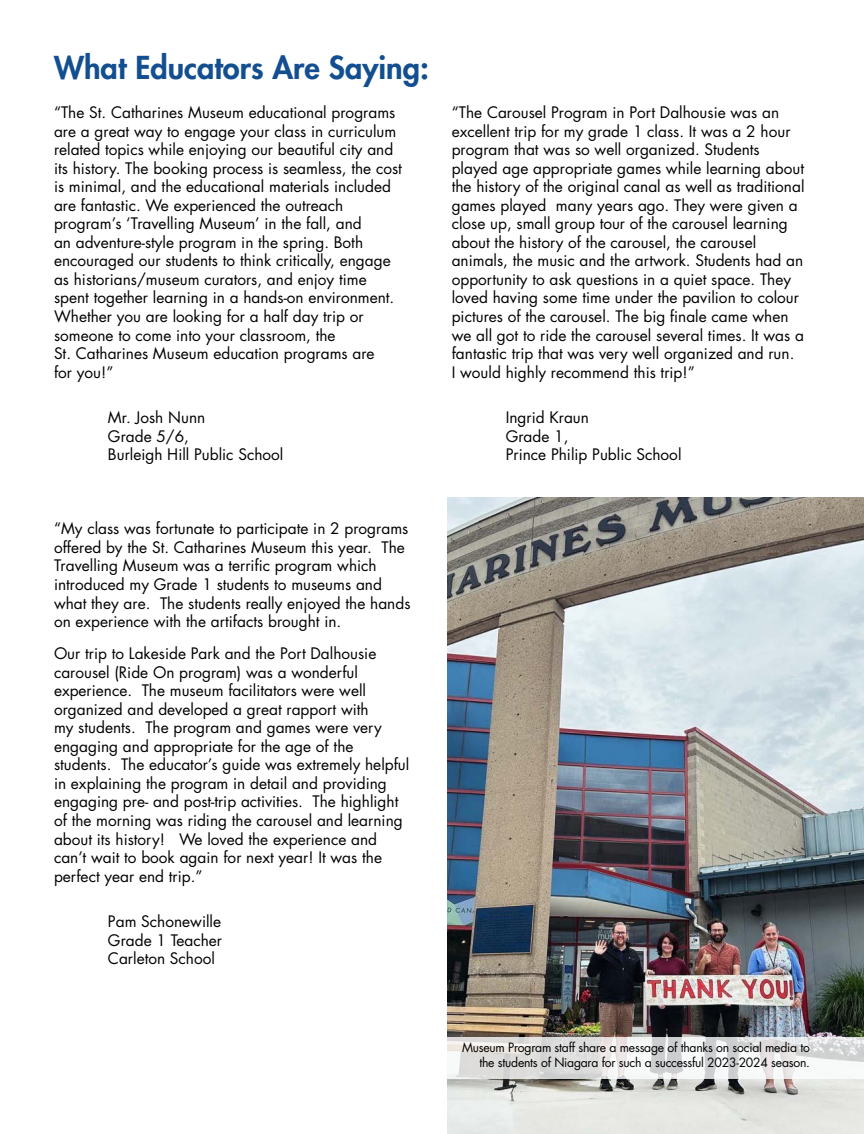
<style>
.page{position:relative;width:864px;height:1134px;background:#fff}
.page>*{position:absolute;margin:0;border:0;box-sizing:border-box;transform-origin:0 0}
.Page_Title{font:800 30.75px "Futura Std";color:#134f90}
.Body_2_Column{font:15.45px/18.6px "Futura Std";color:#000}
.Caption_Alt_text{font:12.45px/15px "Futura Std";letter-spacing:-.02em;color:#000;text-align:right}
</style>
<div class="page">
<img style="left:447px;top:498px;width:417px;height:636px">
<svg style="left:447px;top:1037px;width:417px;height:42px"></svg>
<p class="Page_Title" style="left:54px;top:49px;width:376px">What Educators Are Saying:</p>
<p class="Body_2_Column" style="left:54px;top:103px;width:349px">“The St. Catharines Museum educational programs are a great way to engage your class in curriculum related topics while enjoying our beautiful city and its history. The booking process is seamless, the cost is minimal, and the educational materials included are fantastic. We experienced the outreach program’s ‘Travelling Museum’ in the fall, and<br>an adventure-style program in the spring. Both encouraged our students to think critically, engage as historians/museum curators, and enjoy time spent together learning in a hands-on environment.<br>Whether you are looking for a half day trip or someone to come into your classroom, the<br>St. Catharines Museum education programs are<br>for you!”</p>
<p class="Body_2_Column" style="left:108px;top:408px;width:99px">Mr. Josh Nunn</p>
<p class="Body_2_Column" style="left:108px;top:427px;width:83px">Grade 5/6,</p>
<p class="Body_2_Column" style="left:108px;top:445px;width:177px">Burleigh Hill Public School</p>
<p class="Body_2_Column" style="left:54px;top:520px;width:358px">“My class was fortunate to participate in 2 programs offered by the St. Catharines Museum this year. The Travelling Museum was a terrific program which introduced my Grade 1 students to museums and what they are. The students really enjoyed the hands on experience with the artifacts brought in.</p>
<p class="Body_2_Column" style="left:54px;top:644px;width:357px">Our trip to Lakeside Park and the Port Dalhousie carousel (Ride On program) was a wonderful experience. The museum facilitators were well organized and developed a great rapport with<br>my students. The program and games were very engaging and appropriate for the age of the students. The educator’s guide was extremely helpful in explaining the program in detail and providing engaging pre- and post-trip activities. The highlight of the morning was riding the carousel and learning about its history! We loved the experience and can’t wait to book again for next year! It was the perfect year end trip.”</p>
<p class="Body_2_Column" style="left:108px;top:912px;width:115px">Pam Schonewille</p>
<p class="Body_2_Column" style="left:108px;top:931px;width:116px">Grade 1 Teacher</p>
<p class="Body_2_Column" style="left:108px;top:949px;width:109px">Carleton School</p>
<p class="Body_2_Column" style="left:452px;top:103px;width:354px">“The Carousel Program in Port Dalhousie was an excellent trip for my grade 1 class. It was a 2 hour program that was so well organized. Students played age appropriate games while learning about the history of the original canal as well as traditional games played many years ago. They were given a close up, small group tour of the carousel learning about the history of the carousel, the carousel animals, the music and the artwork. Students had an opportunity to ask questions in a quiet space. They loved having some time under the pavilion to colour pictures of the carousel. The big finale came when we all got to ride the carousel several times. It was a fantastic trip that was very well organized and run.<br>I would highly recommend this trip!”</p>
<p class="Body_2_Column" style="left:506px;top:408px;width:85px">Ingrid Kraun</p>
<p class="Body_2_Column" style="left:506px;top:427px;width:64px">Grade 1,</p>
<p class="Body_2_Column" style="left:506px;top:445px;width:177px">Prince Philip Public School</p>
<p class="Caption_Alt_text" style="left:462px;top:1040px;width:349px">Museum Program staff share a message of thanks on social media to the students of Niagara for such a successful 2023-2024 season.</p>
</div>
